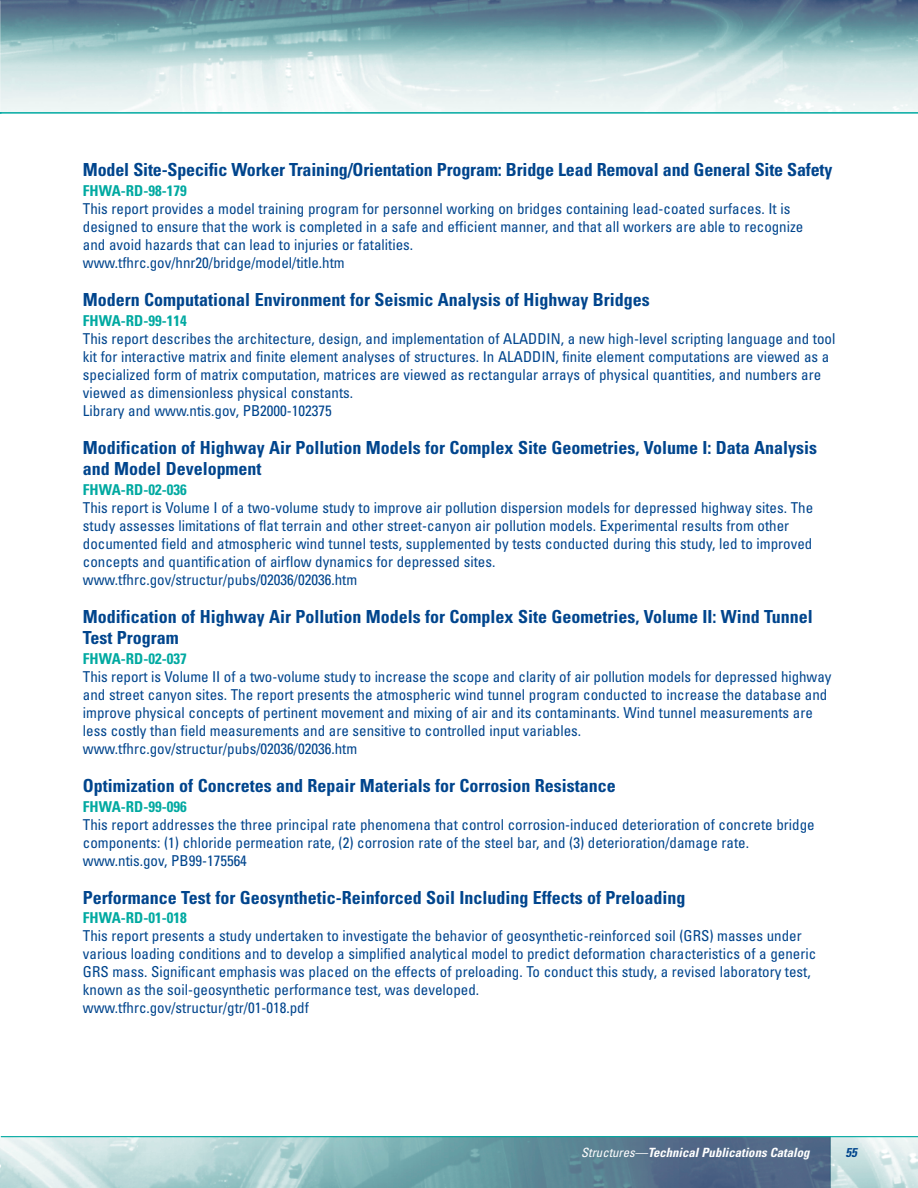
<style>
.page{position:relative;width:918px;height:1188px;background:#fff}
.page>*{position:absolute;margin:0;border:0;box-sizing:border-box;transform-origin:0 0}
.t1{font:700 condensed 18px/21.6px "Univers";color:#00458d}
.t2{font:condensed 15px/18px "Univers";color:#00458d}
.t3{font:700 condensed 15px "Univers";color:#00a9a1}
.t4{font:italic 700 condensed 12.75px "Univers";color:#fff}
.t5{font:italic 700 condensed 12.75px "Univers";color:#00458d}
.s1{font-weight:400}
</style>
<div class="page">
<img style="left:0;top:0;width:918px;height:112px">
<hr style="left:0;top:112px;width:918px;height:2px;background:#00a9a1">
<img style="left:1px;top:1137px;width:917px;height:51px">
<hr style="left:0;top:1136px;width:918px;height:1px;background:#00a9a1">
<p class="t1" style="left:83px;top:161px;width:751px">Model Site-Specific Worker Training/Orientation Program: Bridge Lead Removal and General Site Safety</p>
<p class="t3" style="left:83px;top:185px;width:105px">FHWA-RD-98-179</p>
<p class="t2" style="left:83px;top:201px;width:722px">This report provides a model training program for personnel working on bridges containing lead-coated surfaces. It is designed to ensure that the work is completed in a safe and efficient manner, and that all workers are able to recognize and avoid hazards that can lead to injuries or fatalities.<br>www.tfhrc.gov/hnr20/bridge/model/title.htm</p>
<p class="t1" style="left:83px;top:291px;width:569px">Modern Computational Environment for Seismic Analysis of Highway Bridges</p>
<p class="t3" style="left:83px;top:315px;width:105px">FHWA-RD-99-114</p>
<p class="t2" style="left:83px;top:331px;width:754px">This report describes the architecture, design, and implementation of ALADDIN, a new high-level scripting language and tool kit for interactive matrix and finite element analyses of structures. In ALADDIN, finite element computations are viewed as a specialized form of matrix computation, matrices are viewed as rectangular arrays of physical quantities, and numbers are viewed as dimensionless physical constants.<br>Library and www.ntis.gov, PB2000-102375</p>
<p class="t1" style="left:83px;top:438px;width:736px">Modification of Highway Air Pollution Models for Complex Site Geometries, Volume I: Data Analysis and Model Development</p>
<p class="t3" style="left:83px;top:484px;width:105px">FHWA-RD-02-036</p>
<p class="t2" style="left:83px;top:500px;width:732px">This report is Volume I of a two-volume study to improve air pollution dispersion models for depressed highway sites. The study assesses limitations of flat terrain and other street-canyon air pollution models. Experimental results from other documented field and atmospheric wind tunnel tests, supplemented by tests conducted during this study, led to improved concepts and quantification of airflow dynamics for depressed sites.<br>www.tfhrc.gov/structur/pubs/02036/02036.htm</p>
<p class="t1" style="left:83px;top:608px;width:732px">Modification of Highway Air Pollution Models for Complex Site Geometries, Volume II: Wind Tunnel<br>Test Program</p>
<p class="t3" style="left:83px;top:653px;width:105px">FHWA-RD-02-037</p>
<p class="t2" style="left:83px;top:669px;width:750px">This report is Volume II of a two-volume study to increase the scope and clarity of air pollution models for depressed highway and street canyon sites. The report presents the atmospheric wind tunnel program conducted to increase the database and improve physical concepts of pertinent movement and mixing of air and its contaminants. Wind tunnel measurements are less costly than field measurements and are sensitive to controlled input variables. www.tfhrc.gov/structur/pubs/02036/02036.htm</p>
<p class="t1" style="left:83px;top:777px;width:535px">Optimization of Concretes and Repair Materials for Corrosion Resistance</p>
<p class="t3" style="left:83px;top:801px;width:105px">FHWA-RD-99-096</p>
<p class="t2" style="left:83px;top:817px;width:733px">This report addresses the three principal rate phenomena that control corrosion-induced deterioration of concrete bridge components: (1) chloride permeation rate, (2) corrosion rate of the steel bar, and (3) deterioration/damage rate. www.ntis.gov, PB99-175564</p>
<p class="t1" style="left:83px;top:888px;width:604px">Performance Test for Geosynthetic-Reinforced Soil Including Effects of Preloading</p>
<p class="t3" style="left:83px;top:912px;width:105px">FHWA-RD-01-018</p>
<p class="t2" style="left:83px;top:928px;width:735px">This report presents a study undertaken to investigate the behavior of geosynthetic-reinforced soil (GRS) masses under various loading conditions and to develop a simplified analytical model to predict deformation characteristics of a generic GRS mass. Significant emphasis was placed on the effects of preloading. To conduct this study, a revised laboratory test, known as the soil-geosynthetic performance test, was developed.<br>www.tfhrc.gov/structur/gtr/01-018.pdf</p>
<p class="t4" style="left:581px;top:1148px;width:230px"><span class="s1">Structures—</span>Technical Publications Catalog</p>
<p class="t5" style="left:845px;top:1148px;width:13px">55</p>
</div>
